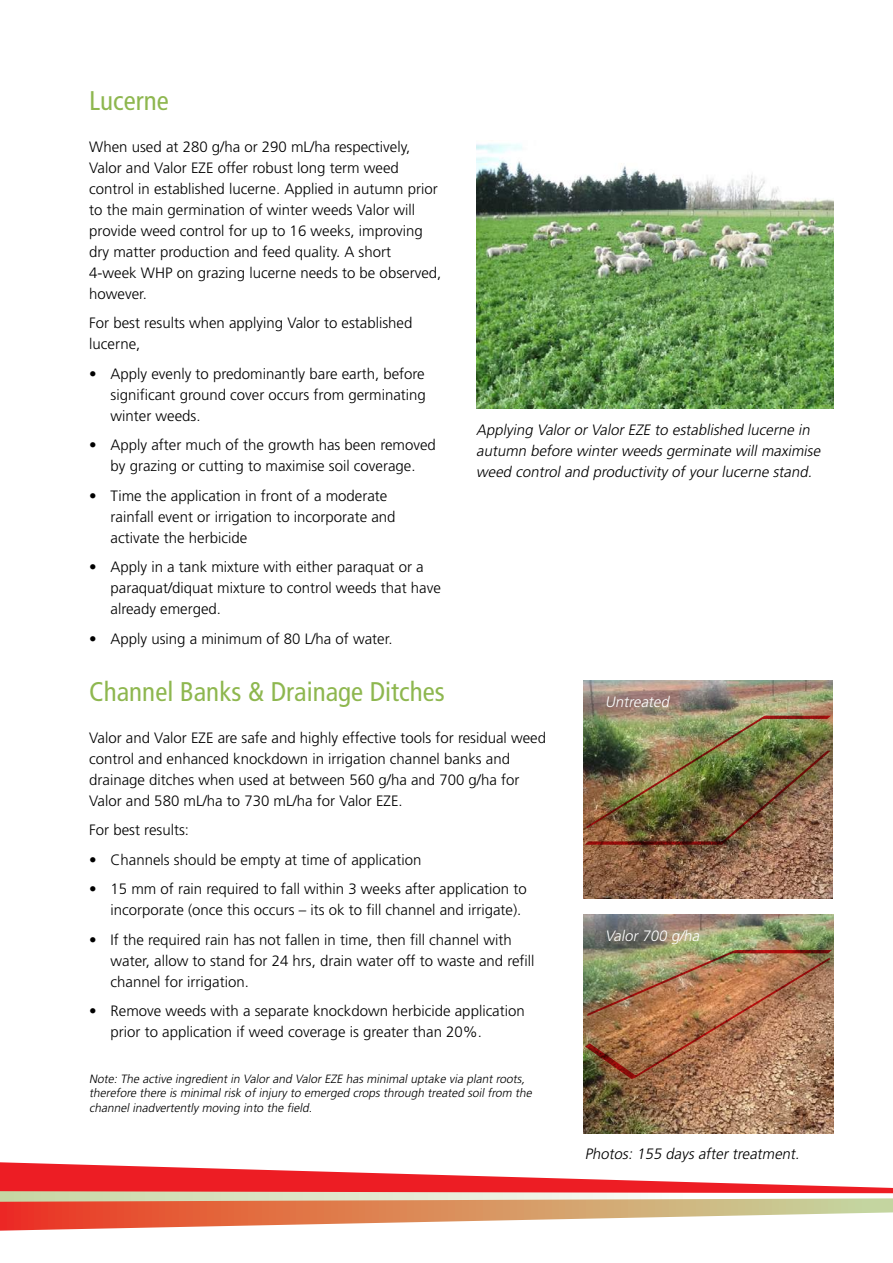
<style>
.page{position:relative;width:893px;height:1263px;background:#fff}
.page>*{position:absolute;margin:0;border:0;box-sizing:border-box;transform-origin:0 0}
.t1{font:condensed 27px "Frutiger";color:#8eb74f}
.t2{font:300 15px/21px "Frutiger";color:#000}
.t3{font:italic 300 15px/21px "Frutiger";color:#000}
.t4{font:italic 300 15px "Frutiger";color:#fff}
.t5{font:italic 300 12px/14.4px "Frutiger";color:#000}
</style>
<div class="page">
<svg style="left:0;top:1224px;width:324px;height:7px"></svg>
<svg style="left:0;top:1081px;width:893px;height:143px"></svg>
<img style="left:476px;top:143px;width:357px;height:265px">
<img style="left:584px;top:915px;width:249px;height:218px">
<img style="left:583px;top:947px;width:251px;height:134px">
<img style="left:583px;top:680px;width:250px;height:219px">
<img style="left:583px;top:713px;width:250px;height:133px">
<h1 class="t1" style="left:89px;top:84px;width:81px">Lucerne</h1>
<p class="t2" style="left:89px;top:136px;width:354px">When used at 280 g/ha or 290 mL/ha respectively, Valor and Valor EZE offer robust long term weed control in established lucerne. Applied in autumn prior to the main germination of winter weeds Valor will provide weed control for up to 16 weeks, improving dry matter production and feed quality. A short 4-week WHP on grazing lucerne needs to be observed, however.</p>
<p class="t2" style="left:89px;top:312px;width:325px">For best results when applying Valor to established lucerne,</p>
<p class="t2" style="left:111px;top:363px;width:317px;text-align:justify;text-indent:-21px">• Apply evenly to predominantly bare earth, before significant ground cover occurs from germinating winter weeds.</p>
<p class="t2" style="left:89px;top:434px;width:348px;text-align:center">• Apply after much of the growth has been removed by grazing or cutting to maximise soil coverage.</p>
<p class="t2" style="left:111px;top:485px;width:287px;text-indent:-21px">• Time the application in front of a moderate rainfall event or irrigation to incorporate and activate the herbicide</p>
<p class="t2" style="left:111px;top:556px;width:332px;text-indent:-21px">• Apply in a tank mixture with either paraquat or a paraquat/diquat mixture to control weeds that have already emerged.</p>
<p class="t2" style="left:89px;top:628px;width:305px">• Apply using a minimum of 80 L/ha of water.</p>
<p class="t3" style="left:476px;top:419px;width:348px">Applying Valor or Valor EZE to established lucerne in autumn before winter weeds germinate will maximise weed control and productivity of your lucerne stand.</p>
<h1 class="t1" style="left:89px;top:675px;width:357px">Channel Banks &amp; Drainage Ditches</h1>
<p class="t2" style="left:89px;top:727px;width:458px">Valor and Valor EZE are safe and highly effective tools for residual weed control and enhanced knockdown in irrigation channel banks and drainage ditches when used at between 560 g/ha and 700 g/ha for Valor and 580 mL/ha to 730 mL/ha for Valor EZE.</p>
<p class="t2" style="left:89px;top:819px;width:101px">For best results:</p>
<p class="t2" style="left:89px;top:849px;width:334px">• Channels should be empty at time of application</p>
<p class="t2" style="left:111px;top:878px;width:418px;text-indent:-21px">• 15 mm of rain required to fall within 3 weeks after application to incorporate (once this occurs – its ok to fill channel and irrigate).</p>
<p class="t2" style="left:111px;top:929px;width:425px;text-indent:-21px">• If the required rain has not fallen in time, then fill channel with water, allow to stand for 24 hrs, drain water off to waste and refill channel for irrigation.</p>
<p class="t2" style="left:111px;top:1000px;width:416px;text-indent:-21px">• Remove weeds with a separate knockdown herbicide application prior to application if weed coverage is greater than 20%.</p>
<p class="t5" style="left:89px;top:1072px;width:446px">Note: The active ingredient in Valor and Valor EZE has minimal uptake via plant roots, therefore there is minimal risk of inj ury to emerged crops through treated soil from the channel inadvertently moving into the field.</p>
<p class="t4" style="left:605px;top:693px;width:68px">Untreated</p>
<p class="t4" style="left:605px;top:928px;width:99px">Valor 700 g/ha</p>
<p class="t3" style="left:585px;top:1143px;width:219px">Photos: 155 days after treatment.</p>
</div>
